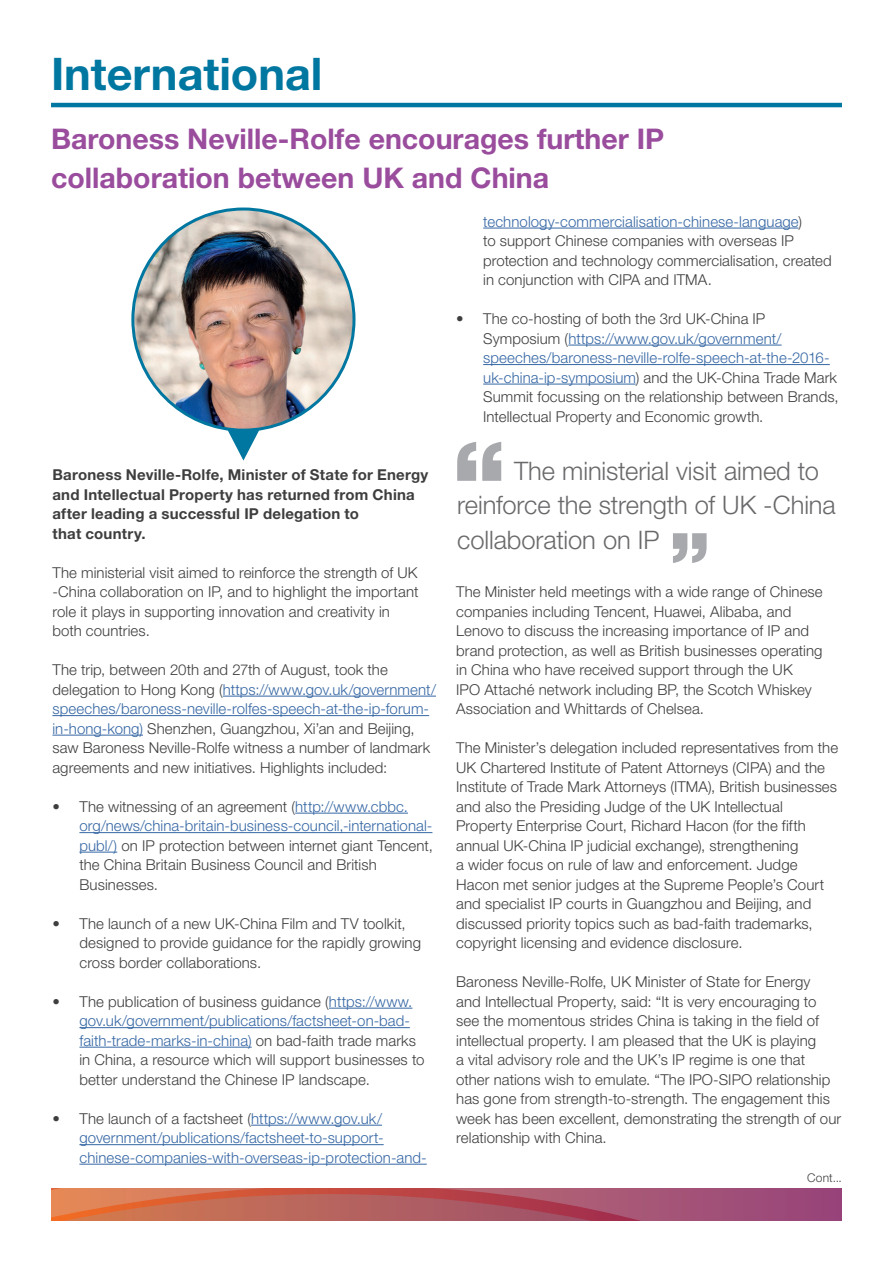
<style>
.page{position:relative;width:893px;height:1263px;background:#fff}
.page>*{position:absolute;margin:0;border:0;box-sizing:border-box;transform-origin:0 0}
.Heading_1{font:700 45px "Helvetica Neue LT Std";color:#0077a0}
.Heading_2{font:700 28.5px/39px "Helvetica Neue LT Std";color:#9a4c9d}
.Pull_Quote{font:300 25.5px/34.5px "Helvetica Neue LT Std";letter-spacing:-.005em;color:#69696c}
.Body{font:300 15px/19.5px "Helvetica Neue LT Std";letter-spacing:.005em;color:#3e3e3f}
.Body-2{font:700 15px/19.5px "Helvetica Neue LT Std";letter-spacing:.015em;color:#3e3e3f}
.t1{font:300 15px/19.5px "Helvetica Neue LT Std";letter-spacing:.005em;color:#3667a4}
.Body-3{font:300 12px "Helvetica Neue LT Std";color:#3e3e3f}
.s1{color:#3667a4}
.s2{color:#3e3e3f}
</style>
<div class="page">
<svg style="left:51px;top:1188px;width:791px;height:32px;background:#b65b60"></svg>
<hr style="left:223px;top:696px;width:213px;height:1px;background:#3667a4">
<hr style="left:52px;top:715px;width:377px;height:1px;background:#3667a4">
<hr style="left:52px;top:735px;width:91px;height:1px;background:#3667a4">
<hr style="left:295px;top:813px;width:113px;height:1px;background:#3667a4">
<hr style="left:79px;top:832px;width:353px;height:1px;background:#3667a4">
<hr style="left:79px;top:852px;width:38px;height:1px;background:#3667a4">
<hr style="left:329px;top:1008px;width:83px;height:1px;background:#3667a4">
<hr style="left:79px;top:1027px;width:331px;height:1px;background:#3667a4">
<hr style="left:79px;top:1047px;width:173px;height:1px;background:#3667a4">
<hr style="left:251px;top:1125px;width:131px;height:1px;background:#3667a4">
<hr style="left:79px;top:1144px;width:305px;height:1px;background:#3667a4">
<hr style="left:79px;top:1164px;width:348px;height:1px;background:#3667a4">
<hr style="left:483px;top:228px;width:315px;height:1px;background:#3667a4">
<hr style="left:568px;top:345px;width:214px;height:1px;background:#3667a4">
<hr style="left:483px;top:364px;width:347px;height:1px;background:#3667a4">
<hr style="left:483px;top:384px;width:153px;height:1px;background:#3667a4">
<hr style="left:51px;top:103px;width:791px;height:4px;background:#0077a0">
<svg style="left:213px;top:426px;width:61px;height:35px"></svg>
<img style="left:133px;top:209px;width:221px;height:221px;border-radius:111px">
<svg style="left:457px;top:442px;width:44px;height:39px"></svg>
<svg style="left:673px;top:533px;width:34px;height:30px"></svg>
<p class="Heading_1" style="left:51px;top:46px;width:273px">International</p>
<p class="Heading_2" style="left:51px;top:118px;width:615px">Baroness Neville-Rolfe encourages further IP collaboration between UK and China</p>
<p class="Body-2" style="left:52px;top:465px;width:377px">Baroness Neville-Rolfe, Minister of State for Energy and Intellectual Property has returned from China after leading a successful IP delegation to<br>that country.</p>
<p class="Body" style="left:52px;top:562px;width:368px">The ministerial visit aimed to reinforce the strength of UK -China collaboration on IP, and to highlight the important role it plays in supporting innovation and creativity in both countries.</p>
<p class="Body" style="left:52px;top:660px;width:385px">The trip, between 20th and 27th of August, took the delegation to Hong Kong (<span class="s1">https://www.gov.uk/government/ speeches/baroness-neville-rolfes-speech-at-the-ip-forum&shy;in-hong-kong)</span> Shenzhen, Guangzhou, Xi’an and Beijing, saw Baroness Neville-Rolfe witness a number of landmark agreements and new initiatives. Highlights included:</p>
<p class="Body" style="left:79px;top:796px;width:355px;text-indent:-27px">• The witnessing of an agreement (<span class="s1">http://www.cbbc. org/news/china-britain-business-council,-international&shy;publ/)</span> on IP protection between internet giant Tencent, the China Britain Business Council and British Businesses.</p>
<p class="Body" style="left:79px;top:913px;width:343px;text-indent:-27px">• The launch of a new UK-China Film and TV toolkit, designed to provide guidance for the rapidly growing cross border collaborations.</p>
<p class="Body" style="left:79px;top:991px;width:347px;text-indent:-27px">• The publication of business guidance (<span class="s1">https://www. gov.uk/government/publications/factsheet-on-bad&shy;faith-trade-marks-in-china)</span> on bad-faith trade marks in China, a resource which will support businesses to better understand the Chinese IP landscape.</p>
<p class="t1" style="left:79px;top:1108px;width:349px;text-indent:-27px"><span class="s2">• The launch of a factsheet (</span>https://www.gov.uk/ government/publications/factsheet-to-support&shy;chinese-companies-with-overseas-ip-protection-and-</p>
<p class="Body" style="left:483px;top:211px;width:350px"><span class="s1">technology-commercialisation-chinese-language</span>)<br>to support Chinese companies with overseas IP protection and technology commercialisation, created in conjunction with CIPA and ITMA.</p>
<p class="Body" style="left:483px;top:309px;width:357px;text-indent:-27px">• The co-hosting of both the 3rd UK-China IP Symposium (<span class="s1">https://www.gov.uk/government/ speeches/baroness-neville-rolfe-speech-at-the-2016- uk-china-ip-symposium</span>) and the UK-China Trade Mark Summit focussing on the relationship between Brands, Intellectual Property and Economic growth.</p>
<p class="Pull_Quote" style="left:457px;top:453px;width:380px;text-indent:57px">The ministerial visit aimed to reinforce the strength of UK -China collaboration on IP</p>
<p class="Body" style="left:456px;top:582px;width:368px">The Minister held meetings with a wide range of Chinese companies including Tencent, Huawei, Alibaba, and Lenovo to discuss the increasing importance of IP and brand protection, as well as British businesses operating in China who have received support through the UK<br>IPO Attaché network including BP, the Scotch Whiskey Association and Whittards of Chelsea.</p>
<p class="Body" style="left:456px;top:738px;width:383px">The Minister’s delegation included representatives from the UK Chartered Institute of Patent Attorneys (CIPA) and the Institute of Trade Mark Attorneys (ITMA), British businesses and also the Presiding Judge of the UK Intellectual Property Enterprise Court, Richard Hacon (for the fifth annual UK-China IP judicial exchange), strengthening<br>a wider focus on rule of law and enforcement. Judge Hacon met senior judges at the Supreme People’s Court and specialist IP courts in Guangzhou and Beijing, and discussed priority topics such as bad-faith trademarks, copyright licensing and evidence disclosure.</p>
<p class="Body" style="left:456px;top:972px;width:387px">Baroness Neville-Rolfe, UK Minister of State for Energy<br>and Intellectual Property, said: “It is very encouraging to see the momentous strides China is taking in the field of intellectual property. I am pleased that the UK is playing<br>a vital advisory role and the UK’s IP regime is one that other nations wish to emulate. “The IPO-SIPO relationship has gone from strength-to-strength. The engagement this week has been excellent, demonstrating the strength of our relationship with China.</p>
<p class="Body-3" style="left:807px;top:1170px;width:36px">Cont...</p>
</div>
